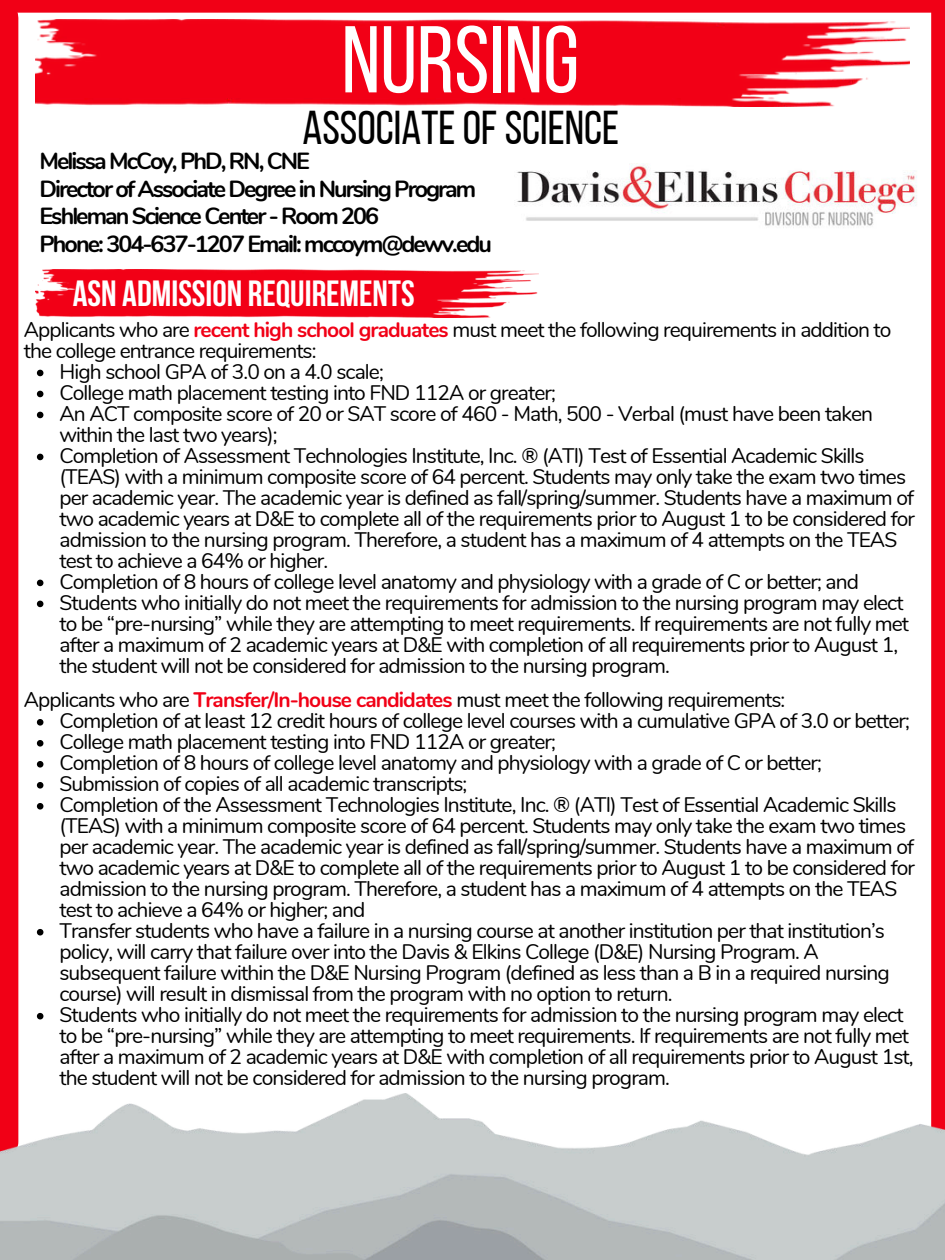
<style>
.page{position:relative;width:945px;height:1260px;background:#fff}
.page>*{position:absolute;margin:0;border:0;box-sizing:border-box;transform-origin:0 0}
.t1{font:94.5px "Bebas Neue";color:#fff}
.t2{font:47.43px "Bebas Neue";color:#000}
.t3{font:700 36.4px "Bebas Neue";color:#fff}
.t4{font:700 23.28px/27.7px "Nunito";letter-spacing:-.085em;color:#000}
.t5{font:21px/21px "Nunito";letter-spacing:-.045em;color:#000}
.s1{font-weight:700;color:#f10016}
</style>
<div class="page">
<div style="left:0;top:18px;width:18px;height:1124px;background:#f10016"></div>
<div style="left:931px;top:13px;width:14px;height:1129px;background:#f10016"></div>
<img style="left:36px;top:19px;width:874px;height:87px">
<div style="left:0;top:0;width:945px;height:13px;background:#f10016"></div>
<img style="left:517px;top:163px;width:400px;height:65px">
<img style="left:0;top:1093px;width:945px;height:167px">
<svg style="left:37px;top:370px;width:6px;height:6px"></svg>
<svg style="left:37px;top:391px;width:6px;height:6px"></svg>
<svg style="left:37px;top:412px;width:6px;height:6px"></svg>
<svg style="left:37px;top:454px;width:6px;height:6px"></svg>
<svg style="left:37px;top:580px;width:6px;height:6px"></svg>
<svg style="left:37px;top:601px;width:6px;height:6px"></svg>
<img style="left:36px;top:269px;width:502px;height:49px">
<svg style="left:37px;top:719px;width:6px;height:7px"></svg>
<svg style="left:37px;top:740px;width:6px;height:7px"></svg>
<svg style="left:37px;top:761px;width:6px;height:7px"></svg>
<svg style="left:37px;top:782px;width:6px;height:7px"></svg>
<svg style="left:37px;top:803px;width:6px;height:7px"></svg>
<svg style="left:37px;top:929px;width:6px;height:7px"></svg>
<svg style="left:37px;top:1013px;width:6px;height:6px"></svg>
<h1 class="t1" style="left:342px;top:9px;width:239px">NURSING</h1>
<h2 class="t2" style="left:302px;top:102px;width:318px">ASSOCIATE OF SCIENCE</h2>
<p class="t4" style="left:40px;top:146px;width:454px">Melissa McCoy, PhD, RN, CNE<br>Director of Associate Degree in Nursing Program Eshleman Science Center - Room 206<br>Phone: 304-637-1207 Email: mccoym@dewv.edu</p>
<h3 class="t3" style="left:73px;top:273px;width:343px">ASN ADMISSION REQUIREMENTS</h3>
<p class="t5" style="left:24px;top:318px;width:869px">Applicants who are <span class="s1">recent high school graduates</span> must meet the following requirements in addition to</p>
<p class="t5" style="left:24px;top:339px;width:294px">the college entrance requirements:</p>
<p class="t5" style="left:59px;top:360px;width:326px">High school GPA of 3.0 on a 4.0 scale;</p>
<p class="t5" style="left:59px;top:381px;width:498px">College math placement testing into FND 112A or greater;</p>
<p class="t5" style="left:59px;top:402px;width:815px">An ACT composite score of 20 or SAT score of 460 - Math, 500 - Verbal (must have been taken</p>
<p class="t5" style="left:59px;top:423px;width:220px">within the last two years);</p>
<p class="t5" style="left:59px;top:444px;width:807px">Completion of Assessment Technologies Institute, Inc. ® (ATI) Test of Essential Academic Skills</p>
<p class="t5" style="left:59px;top:465px;width:848px">(TEAS) with a minimum composite score of 64 percent. Students may only take the exam two times</p>
<p class="t5" style="left:59px;top:486px;width:856px">per academic year. The academic year is defined as fall/spring/summer. Students have a maximum of</p>
<p class="t5" style="left:59px;top:507px;width:857px">two academic years at D&amp;E to complete all of the requirements prior to August 1 to be considered for</p>
<p class="t5" style="left:59px;top:528px;width:839px">admission to the nursing program. Therefore, a student has a maximum of 4 attempts on the TEAS</p>
<p class="t5" style="left:59px;top:549px;width:270px">test to achieve a 64% or higher.</p>
<p class="t5" style="left:59px;top:570px;width:801px">Completion of 8 hours of college level anatomy and physiology with a grade of C or better; and</p>
<p class="t5" style="left:59px;top:591px;width:846px">Students who initially do not meet the requirements for admission to the nursing program may elect</p>
<p class="t5" style="left:59px;top:612px;width:851px">to be “pre-nursing” while they are attempting to meet requirements. If requirements are not fully met</p>
<p class="t5" style="left:59px;top:633px;width:840px">after a maximum of 2 academic years at D&amp;E with completion of all requirements prior to August 1,</p>
<p class="t5" style="left:59px;top:654px;width:612px">the student will not be considered for admission to the nursing program.</p>
<p class="t5" style="left:59px;top:688px;width:857px;text-indent:-36px">Applicants who are <span class="s1">Transfer/In-house candidates</span> must meet the following requirements:<br>Completion of at least 12 credit hours of college level courses with a cumulative GPA of 3.0 or better; College math placement testing into FND 112A or greater;<br>Completion of 8 hours of college level anatomy and physiology with a grade of C or better; Submission of copies of all academic transcripts;<br>Completion of the Assessment Technologies Institute, Inc. ® (ATI) Test of Essential Academic Skills (TEAS) with a minimum composite score of 64 percent. Students may only take the exam two times per academic year. The academic year is defined as fall/spring/summer. Students have a maximum of two academic years at D&amp;E to complete all of the requirements prior to August 1 to be considered for admission to the nursing program. Therefore, a student has a maximum of 4 attempts on the TEAS test to achieve a 64% or higher; and<br>Transfer students who have a failure in a nursing course at another institution per that institution’s policy, will carry that failure over into the Davis &amp; Elkins College (D&amp;E) Nursing Program. A subsequent failure within the D&amp;E Nursing Program (defined as less than a B in a required nursing course) will result in dismissal from the program with no option to return.<br>Students who initially do not meet the requirements for admission to the nursing program may elect to be “pre-nursing” while they are attempting to meet requirements. If requirements are not fully met after a maximum of 2 academic years at D&amp;E with completion of all requirements prior to August 1st, the student will not be considered for admission to the nursing program.</p>
</div>
